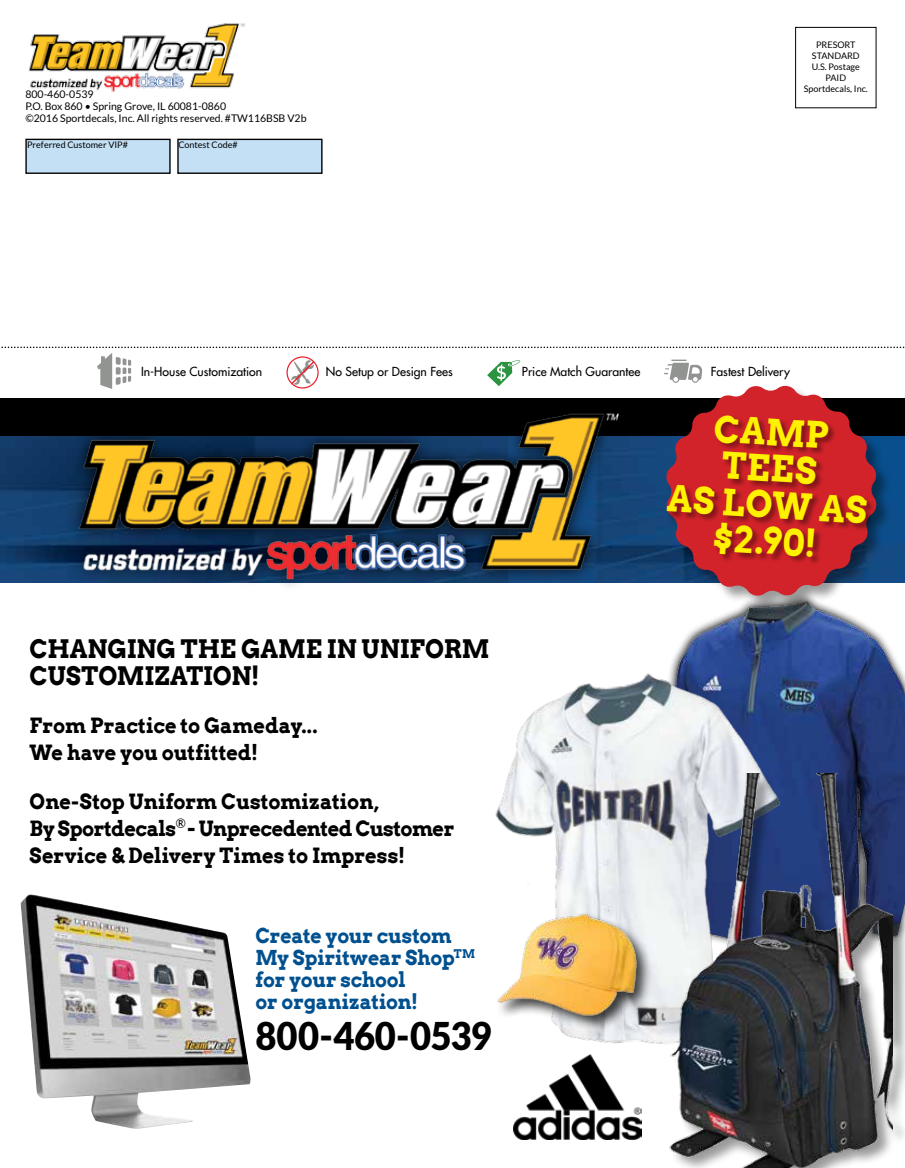
<style>
.page{position:relative;width:905px;height:1168px;background:#fff}
.page>*{position:absolute;margin:0;border:0;box-sizing:border-box;transform-origin:0 0}
.t1{font:900 38.25px "Lato";letter-spacing:-.015em;color:#000101;scale:.95 1}
.t2{font:700 36.45px/36.3px "Arvo";color:#fff200;text-align:center;scale:.95 1}
.t3{font:700 25.5px/27px "Arvo";color:#000101;scale:.95 1}
.t4{font:700 21px/27px "Arvo";letter-spacing:-.01em;color:#000101;scale:.95 1}
.t5{font:700 20.55px/22px "Arvo";letter-spacing:-.01em;color:#00508f;scale:.95 1}
.t6{font:500 12.15px "Futura";color:#000}
.t7{font:10.5px/12px "Lato";color:#000}
.t8{font:9px/10.8px "Lato";color:#000;text-align:center}
.s1{font-size:22.5px}
</style>
<div class="page">
<img style="left:28px;top:23px;width:218px;height:69px">
<div style="left:26px;top:139px;width:144px;height:34px;background:#c4e0f5"></div>
<div style="left:25px;top:139px;width:146px;height:35px;border:1px solid #000"></div>
<div style="left:178px;top:139px;width:144px;height:34px;background:#c4e0f5"></div>
<div style="left:177px;top:139px;width:145px;height:35px;border:1px solid #000"></div>
<div style="left:795px;top:27px;width:81px;height:81px;border:1px solid #000"></div>
<img style="left:848px;top:615px;width:56px;height:157px">
<img style="left:495px;top:612px;width:353px;height:528px">
<img style="left:495px;top:898px;width:118px;height:142px">
<div style="left:670px;top:772px;width:234px;height:396px;background:#000;opacity:.4"></div>
<img style="left:613px;top:774px;width:279px;height:394px">
<img style="left:514px;top:1054px;width:127px;height:85px">
<img style="left:0;top:474px;width:904px;height:109px">
<div style="left:66px;top:400px;width:564px;height:192px;background:#fff"></div>
<img style="left:67px;top:474px;width:563px;height:109px">
<div style="left:666px;top:385px;width:226px;height:227px;background:#000;opacity:.4"></div>
<svg style="left:664px;top:474px;width:214px;height:123px"></svg>
<div style="left:667px;top:415px;width:208px;height:151px;background:#000;opacity:.4"></div>
<svg style="left:0;top:347px;width:905px;height:127px"></svg>
<img style="left:20px;top:894px;width:231px;height:234px">
<p class="t7" style="left:25px;top:88px;width:283px">800-460-0539<br>P.O. Box 860 • Spring Grove, IL 60081-0860<br>©2016 Sportdecals, Inc. All rights reserved. #TW116BSB V2b</p>
<p class="t8" style="left:27px;top:139px;width:102px">Preferred Customer VIP#</p>
<p class="t8" style="left:178px;top:139px;width:61px">Contest Code#</p>
<p class="t8" style="left:803px;top:40px;width:65px">PRESORT<br>STANDARD<br>U.S. Postage<br>PAID<br>Sportdecals, Inc.</p>
<p class="t6" style="left:141px;top:366px;width:123px">In-House Customization</p>
<p class="t6" style="left:326px;top:366px;width:128px">No Setup or Design Fees</p>
<p class="t6" style="left:522px;top:366px;width:120px">Price Match Guarantee</p>
<p class="t6" style="left:710px;top:366px;width:81px">Fastest Delivery</p>
<p class="t3" style="left:30px;top:635px;width:486px">CHANGING THE GAME IN UNIFORM<br>CUSTOMIZATION!</p>
<p class="t4" style="left:30px;top:712px;width:304px">From Practice to Gameday...<br>We have you outfitted!</p>
<p class="t4" style="left:30px;top:787px;width:449px">One-Stop Uniform Customization,<br>By Sportdecals<sup>®</sup> <span class="s1">-</span> Unprecedented Customer<br>Service &amp; Delivery Times to Impress!</p>
<p class="t5" style="left:255px;top:924px;width:232px">Create your custom<br>My Spiritwear Shop<sup>TM </sup>for your school<br>or organization!</p>
<h1 class="t1" style="left:255px;top:1014px;width:250px">800-460-0539</h1>
<h2 class="t2" style="left:672px;top:408px;width:212px;rotate:3deg">CAMP<br>TEES<br>AS LOW AS $2.90!</h2>
</div>
